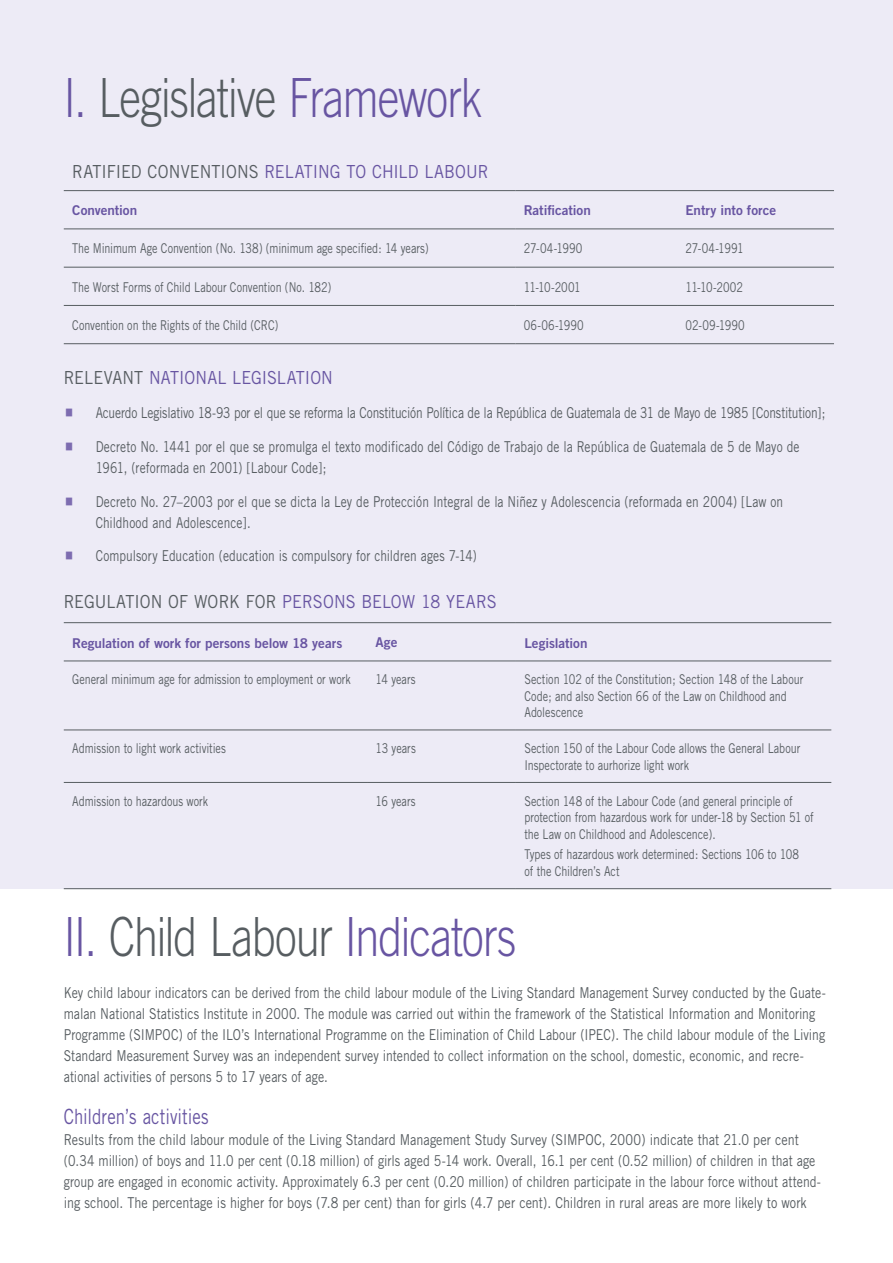
<style>
.page{position:relative;width:893px;height:1263px;background:#fff}
.page>*{position:absolute;margin:0;border:0;box-sizing:border-box;transform-origin:0 0}
.t1{font:300 54px "Trade Gothic";letter-spacing:-.02em;color:#6855a2;scale:.8 1}
.t2{font:21px "Trade Gothic";color:#6855a2;scale:.8 1}
.t3{font:18px "Trade Gothic";color:#6855a2;scale:.9 1}
.t4{font:18px "Trade Gothic";color:#575d61;scale:.9 1}
.t5{font:15px/21px "Trade Gothic";color:#575d61;scale:.82 1}
.t6{font:15px/21px "Trade Gothic";color:#575d61;scale:.84 1}
.t7{font:15px/21px "Trade Gothic";color:#575d61;scale:.8 1}
.t8{font:13.5px/16.5px "Trade Gothic";letter-spacing:-.005em;color:#575d61;scale:.8 1}
.t9{font:13.5px "Trade Gothic Bold Two";letter-spacing:-.005em;color:#6855a2}
.s1{color:#575d61}
.s2{color:#6855a2}
</style>
<div class="page">
<div style="left:0;top:0;width:893px;height:889px;background:#edebf6"></div>
<hr style="left:64px;top:190px;width:451px;height:1px;background:#575d61">
<hr style="left:515px;top:190px;width:162px;height:1px;background:#575d61">
<hr style="left:677px;top:190px;width:157px;height:1px;background:#575d61">
<hr style="left:64px;top:229px;width:451px;height:1px;background:#575d61">
<hr style="left:515px;top:229px;width:162px;height:1px;background:#575d61">
<hr style="left:677px;top:229px;width:157px;height:1px;background:#575d61">
<hr style="left:64px;top:267px;width:451px;height:1px;background:#575d61">
<hr style="left:515px;top:267px;width:162px;height:1px;background:#575d61">
<hr style="left:677px;top:267px;width:157px;height:1px;background:#575d61">
<hr style="left:64px;top:305px;width:451px;height:1px;background:#575d61">
<hr style="left:515px;top:305px;width:162px;height:1px;background:#575d61">
<hr style="left:677px;top:305px;width:157px;height:1px;background:#575d61">
<hr style="left:64px;top:343px;width:451px;height:1px;background:#575d61">
<hr style="left:515px;top:343px;width:162px;height:1px;background:#575d61">
<hr style="left:677px;top:343px;width:157px;height:1px;background:#575d61">
<hr style="left:64px;top:622px;width:303px;height:1px;background:#575d61">
<hr style="left:367px;top:622px;width:149px;height:1px;background:#575d61">
<hr style="left:516px;top:622px;width:315px;height:1px;background:#575d61">
<hr style="left:64px;top:661px;width:303px;height:1px;background:#575d61">
<hr style="left:367px;top:661px;width:149px;height:1px;background:#575d61">
<hr style="left:516px;top:661px;width:315px;height:1px;background:#575d61">
<hr style="left:64px;top:730px;width:303px;height:1px;background:#575d61">
<hr style="left:367px;top:730px;width:149px;height:1px;background:#575d61">
<hr style="left:516px;top:730px;width:315px;height:1px;background:#575d61">
<hr style="left:64px;top:782px;width:303px;height:1px;background:#575d61">
<hr style="left:367px;top:782px;width:149px;height:1px;background:#575d61">
<hr style="left:516px;top:782px;width:315px;height:1px;background:#575d61">
<hr style="left:64px;top:888px;width:303px;height:1px;background:#575d61">
<hr style="left:367px;top:888px;width:149px;height:1px;background:#575d61">
<hr style="left:516px;top:888px;width:315px;height:1px;background:#575d61">
<h1 class="t1" style="left:64px;top:66px;width:525px">I. <span class="s1">Legislative</span> Framework</h1>
<h3 class="t3" style="left:72px;top:161px;width:464px"><span class="s1">RATIFIED CONVENTIONS</span> RELATING TO CHILD LABOUR</h3>
<p class="t9" style="left:72px;top:202px;width:66px">Convention</p>
<p class="t9" style="left:524px;top:202px;width:69px">Ratification</p>
<p class="t9" style="left:685px;top:202px;width:92px">Entry into force</p>
<p class="t8" style="left:72px;top:240px;width:447px">The Minimum Age Convention (No. 138) (minimum age specified: 14 years)</p>
<p class="t8" style="left:524px;top:240px;width:75px">27-04-1990</p>
<p class="t8" style="left:685px;top:240px;width:74px">27-04-1991</p>
<p class="t8" style="left:72px;top:278px;width:325px">The Worst Forms of Child Labour Convention (No. 182)</p>
<p class="t8" style="left:524px;top:278px;width:73px">11-10-2001</p>
<p class="t8" style="left:685px;top:278px;width:73px">11-10-2002</p>
<p class="t8" style="left:72px;top:317px;width:259px">Convention on the Rights of the Child (CRC)</p>
<p class="t8" style="left:524px;top:317px;width:77px">06-06-1990</p>
<p class="t8" style="left:685px;top:317px;width:76px">02-09-1990</p>
<h3 class="t3" style="left:64px;top:367px;width:301px"><span class="s1">RELEVANT</span> NATIONAL LEGISLATION</h3>
<p class="t7" style="left:96px;top:402px;width:914px">Acuerdo Legislativo 18-93 por el que se reforma la Constitución Política de la República de Guatemala de 31 de Mayo de 1985 [Constitution];</p>
<p class="t7" style="left:96px;top:436px;width:881px">Decreto No. 1441 por el que se promulga el texto modificado del Código de Trabajo de la República de Guatemala de 5 de Mayo de<br>1961, (reformada en 2001) [Labour Code];</p>
<p class="t7" style="left:96px;top:491px;width:861px">Decreto No. 27–2003 por el que se dicta la Ley de Protección Integral de la Niñez y Adolescencia (reformada en 2004) [Law on<br>Childhood and Adolescence].</p>
<p class="t7" style="left:96px;top:545px;width:478px">Compulsory Education (education is compulsory for children ages 7-14)</p>
<h3 class="t4" style="left:64px;top:591px;width:483px">REGULATION OF WORK FOR <span class="s2">PERSONS BELOW 18 YEARS</span></h3>
<p class="t9" style="left:72px;top:635px;width:272px">Regulation of work for persons below 18 years</p>
<p class="t9" style="left:376px;top:634px;width:23px">Age</p>
<p class="t9" style="left:524px;top:635px;width:65px">Legislation</p>
<p class="t8" style="left:72px;top:671px;width:350px">General minimum age for admission to employment or work</p>
<p class="t8" style="left:376px;top:671px;width:52px">14 years</p>
<p class="t8" style="left:524px;top:671px;width:350px">Section 102 of the Constitution; Section 148 of the Labour<br>Code; and also Section 66 of the Law on Childhood and<br>Adolescence</p>
<p class="t8" style="left:72px;top:740px;width:194px">Admission to light work activities</p>
<p class="t8" style="left:376px;top:740px;width:52px">13 years</p>
<p class="t8" style="left:524px;top:740px;width:346px">Section 150 of the Labour Code allows the General Labour<br>Inspectorate to aurhorize light work</p>
<p class="t8" style="left:72px;top:792px;width:171px">Admission to hazardous work</p>
<p class="t8" style="left:376px;top:792px;width:52px">16 years</p>
<p class="t8" style="left:524px;top:792px;width:363px">Section 148 of the Labour Code (and general principle of protection from hazardous work for under-18 by Section 51 of the Law on Childhood and Adolescence).</p>
<p class="t8" style="left:524px;top:846px;width:345px">Types of hazardous work determined: Sections 106 to 108 of the Children’s Act</p>
<h1 class="t1" style="left:64px;top:905px;width:567px">II. <span class="s1">Child Labour</span> Indicators</h1>
<p class="t5" style="left:64px;top:982px;width:931px">Key child labour indicators can be derived from the child labour module of the Living Standard Management Survey conducted by the Guate&shy;malan National Statistics Institute in 2000. The module was carried out within the framework of the Statistical Information and Monitoring Programme (SIMPOC) of the ILO’s International Programme on the Elimination of Child Labour (IPEC). The child labour module of the Living Standard Measurement Survey was an independent survey intended to collect information on the school, domestic, economic, and recre&shy;ational activities of persons 5 to 17 years of age.</p>
<h2 class="t2" style="left:64px;top:1104px;width:183px">Children’s activities</h2>
<p class="t6" style="left:64px;top:1129px;width:903px">Results from the child labour module of the Living Standard Management Study Survey (SIMPOC, 2000) indicate that 21.0 per cent (0.34 million) of boys and 11.0 per cent (0.18 million) of girls aged 5-14 work. Overall, 16.1 per cent (0.52 million) of children in that age group are engaged in economic activity. Approximately 6.3 per cent (0.20 million) of children participate in the labour force without attend&shy;ing school. The percentage is higher for boys (7.8 per cent) than for girls (4.7 per cent). Children in rural areas are more likely to work</p>
</div>
